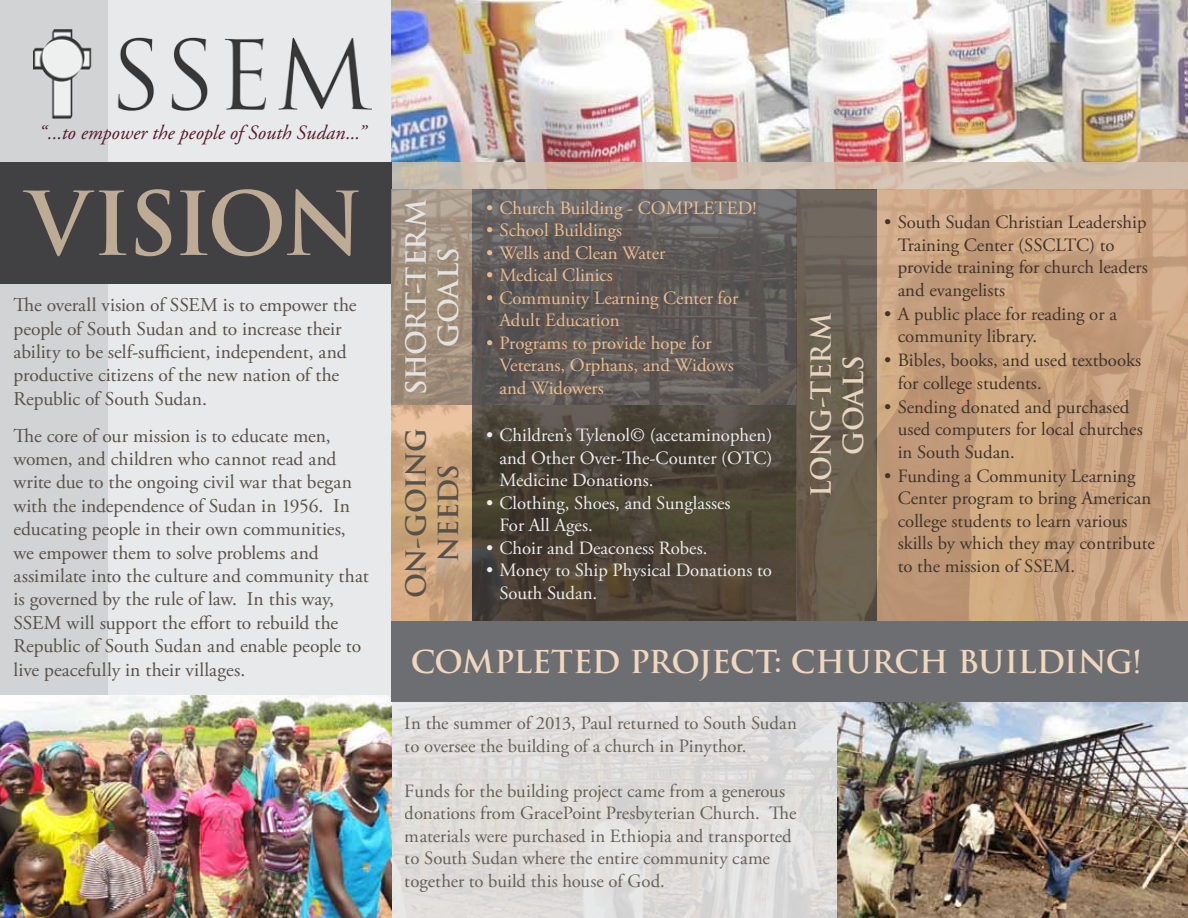
<style>
.page{position:relative;width:1188px;height:918px;background:#fff}
.page>*{position:absolute;margin:0;border:0;box-sizing:border-box;transform-origin:0 0}
.t1{font:700 85.5px "Trajan Pro";letter-spacing:-.045em;color:#bdab96}
.t2{font:700 30.75px "Trajan Pro";letter-spacing:-.01em;color:#ffe3c6}
.t3{font:700 27px/32.4px "Trajan Pro";letter-spacing:-.025em;color:#ededee;text-align:center}
.t4{font:700 27px/32.4px "Trajan Pro";letter-spacing:-.015em;color:#e7d5c0;text-align:center}
.t5{font:700 27px/32.4px "Trajan Pro";letter-spacing:-.025em;color:#585149;text-align:center}
.t6{font:italic 20.25px "Adobe Garamond Pro";color:#561b2a}
.t7{font:19.5px/23.4px "Adobe Garamond Pro";letter-spacing:-.005em;color:#585149}
.t8{font:18.75px/22.5px "Adobe Garamond Pro";color:#40332b}
.t9{font:18.75px/22.5px "Adobe Garamond Pro";color:#585149}
.t10{font:18.75px/22.5px "Adobe Garamond Pro";color:#ededee}
.t11{font:18.75px/22.5px "Adobe Garamond Pro";color:#fcc797}
</style>
<div class="page">
<img style="left:108px;top:0;width:1080px;height:918px">
<div style="left:0;top:0;width:108px;height:716px;background:#d1d3d4"></div>
<svg style="left:391px;top:162px;width:797px;height:27px;fill:#d0bdac"></svg>
<div style="left:0;top:162px;width:391px;height:122px;background:#414042"></div>
<svg style="left:392px;top:189px;width:80px;height:216px;fill:#9f8e7c"></svg>
<svg style="left:796px;top:189px;width:82px;height:432px;fill:#6c6352"></svg>
<svg style="left:392px;top:405px;width:80px;height:216px"></svg>
<img style="left:0;top:695px;width:391px;height:223px">
<svg style="left:472px;top:189px;width:324px;height:216px;fill:#615b58"></svg>
<svg style="left:878px;top:189px;width:310px;height:432px"></svg>
<svg style="left:472px;top:405px;width:324px;height:216px;fill:#4c4435"></svg>
<div style="left:392px;top:621px;width:796px;height:81px;background:#6d6e71"></div>
<img style="left:34px;top:27px;width:337px;height:95px">
<img style="left:837px;top:702px;width:351px;height:216px">
<p class="t6" style="left:39px;top:121px;width:329px">“...to empower the people of South Sudan...”</p>
<h1 class="t1" style="left:28px;top:171px;width:338px">VISION</h1>
<p class="t7" style="left:14px;top:294px;width:345px">The overall vision of SSEM is to empower the people of South Sudan and to increase their ability to be self-sufficient, independent, and productive citizens of the new nation of the Republic of South Sudan.</p>
<p class="t7" style="left:14px;top:424px;width:357px">The core of our mission is to educate men, women, and children who cannot read and write due to the ongoing civil war that began with the independence of Sudan in 1956. In educating people in their own communities, we empower them to solve problems and assimilate into the culture and community that is governed by the rule of law. In this way, SSEM will support the effort to rebuild the Republic of South Sudan and enable people to live peacefully in their villages.</p>
<h3 class="t3" style="left:400px;top:395px;width:198px;rotate:-90deg">SHORT-TERM<br>GOALS</h3>
<h3 class="t5" style="left:400px;top:598px;width:171px;rotate:-90deg">ON-GOING<br>NEEDS</h3>
<p class="t11" style="left:486px;top:197px;width:272px">• Church Building - COMPLETED!</p>
<p class="t11" style="left:486px;top:220px;width:138px">• School Buildings</p>
<p class="t11" style="left:486px;top:242px;width:181px">• Wells and Clean Water</p>
<p class="t11" style="left:486px;top:265px;width:129px">• Medical Clinics</p>
<p class="t11" style="left:500px;top:287px;width:240px;text-indent:-14px">• Community Learning Center for<br>Adult Education</p>
<p class="t11" style="left:500px;top:332px;width:236px;text-indent:-14px">• Programs to provide hope for<br>Veterans, Orphans, and Widows and Widowers</p>
<p class="t10" style="left:500px;top:425px;width:275px;text-align:justify;text-indent:-14px">• Children’s Tylenol© (acetaminophen) and Other Over-The-Counter (OTC)<br>Medicine Donations.</p>
<p class="t10" style="left:500px;top:492px;width:233px;text-indent:-14px">• Clothing, Shoes, and Sunglasses<br>For All Ages.</p>
<p class="t10" style="left:486px;top:537px;width:223px">• Choir and Deaconess Robes.</p>
<p class="t10" style="left:500px;top:560px;width:274px;text-indent:-14px">• Money to Ship Physical Donations to<br>South Sudan.</p>
<h3 class="t4" style="left:805px;top:497px;width:186px;rotate:-90deg">LONG-TERM<br>GOALS</h3>
<p class="t8" style="left:898px;top:212px;width:251px;text-indent:-14px">• South Sudan Christian Leadership<br>Training Center (SSCLTC) to provide training for church leaders and evangelists</p>
<p class="t8" style="left:898px;top:303px;width:221px;text-indent:-14px">• A public place for reading or a community library.</p>
<p class="t8" style="left:898px;top:350px;width:245px;text-indent:-14px">• Bibles, books, and used textbooks for college students.</p>
<p class="t8" style="left:898px;top:396px;width:247px;text-indent:-14px">• Sending donated and purchased used computers for local churches in South Sudan.</p>
<p class="t8" style="left:898px;top:465px;width:259px;text-indent:-14px">• Funding a Community Learning<br>Center program to bring American college students to learn various skills by which they may contribute to the mission of SSEM.</p>
<h2 class="t2" style="left:410px;top:643px;width:733px">COMPLETED PROJECT: CHURCH BUILDING!</h2>
<p class="t9" style="left:405px;top:713px;width:394px">In the summer of 2013, Paul returned to South Sudan to oversee the building of a church in Pinythor.</p>
<p class="t9" style="left:405px;top:780px;width:393px">Funds for the building project came from a generous donations from GracePoint Presbyterian Church. The materials were purchased in Ethiopia and transported to South Sudan where the entire community came together to build this house of God.</p>
</div>
